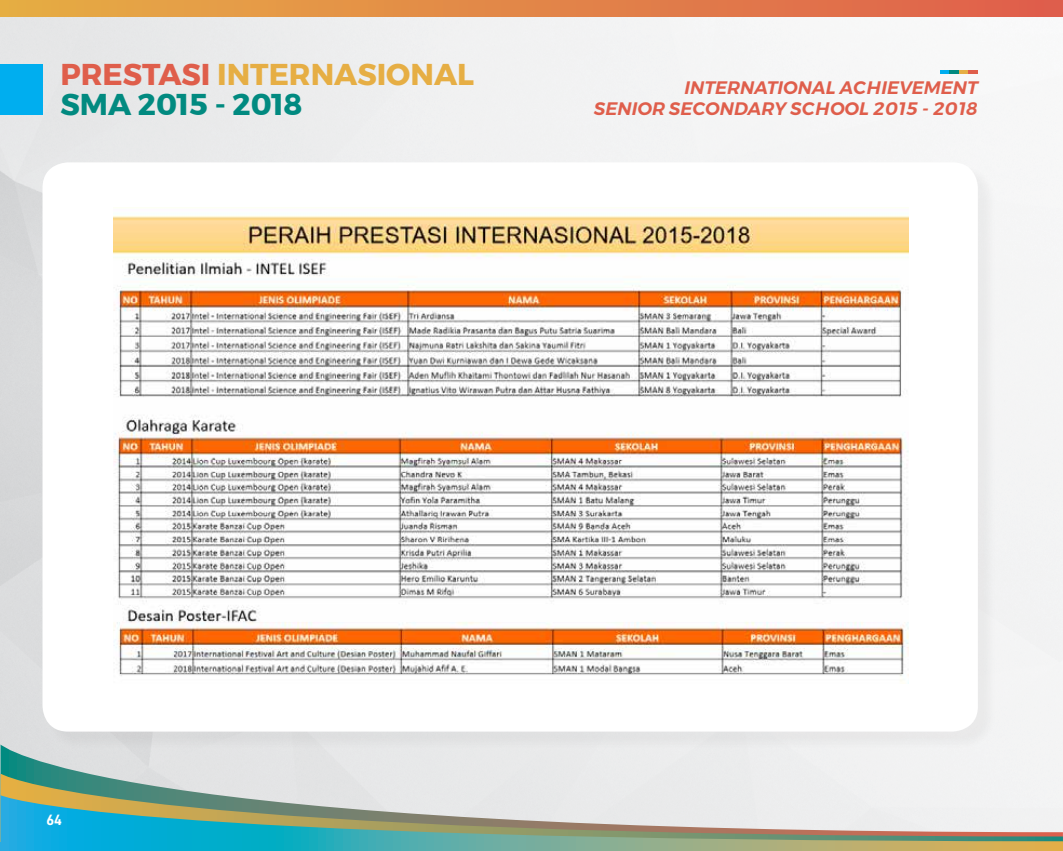
<style>
.page{position:relative;width:1063px;height:851px;background:#fff}
.page>*{position:absolute;margin:0;border:0;box-sizing:border-box;transform-origin:0 0}
.t1{font:700 30px/30px "Montserrat";color:#e6ae44}
.t2{font:italic 600 18px/21.6px "Montserrat";color:#df5e4b;text-align:right}
.t3{font:15px "D DIN Bold";color:#fff}
.s1{color:#df5e4b}
.s2{color:#018a80}
</style>
<div class="page">
<img style="left:0;top:16px;width:1062px;height:826px">
<svg style="left:0;top:1px;width:1063px;height:15px;background:#e28548"></svg>
<svg style="left:1px;top:744px;width:1062px;height:29px"></svg>
<svg style="left:1px;top:773px;width:1062px;height:22px"></svg>
<svg style="left:1px;top:795px;width:1062px;height:47px;background:#a1bfb9"></svg>
<svg style="left:0;top:842px;width:1063px;height:8px;background:#6aad9d"></svg>
<div style="left:45px;top:165px;width:952px;height:585px;background:#231f20;opacity:.05"></div>
<div style="left:43px;top:162px;width:935px;height:569px;background:#fff;border-radius:26px"></div>
<img style="left:113px;top:216px;width:795px;height:466px">
<div style="left:0;top:64px;width:42px;height:51px;background:#00aeef"></div>
<svg style="left:940px;top:70px;width:38px;height:3px"></svg>
<h1 class="t1" style="left:61px;top:59px;width:415px"><span class="s1">PRESTASI</span> INTERNASIONAL<br><span class="s2">SMA 2015 - 2018</span></h1>
<p class="t2" style="left:594px;top:76px;width:385px">INTERNATIONAL ACHIEVEMENT<br>SENIOR SECONDARY SCHOOL 2015 - 2018</p>
<p class="t3" style="left:46px;top:811px;width:17px">64</p>
</div>
